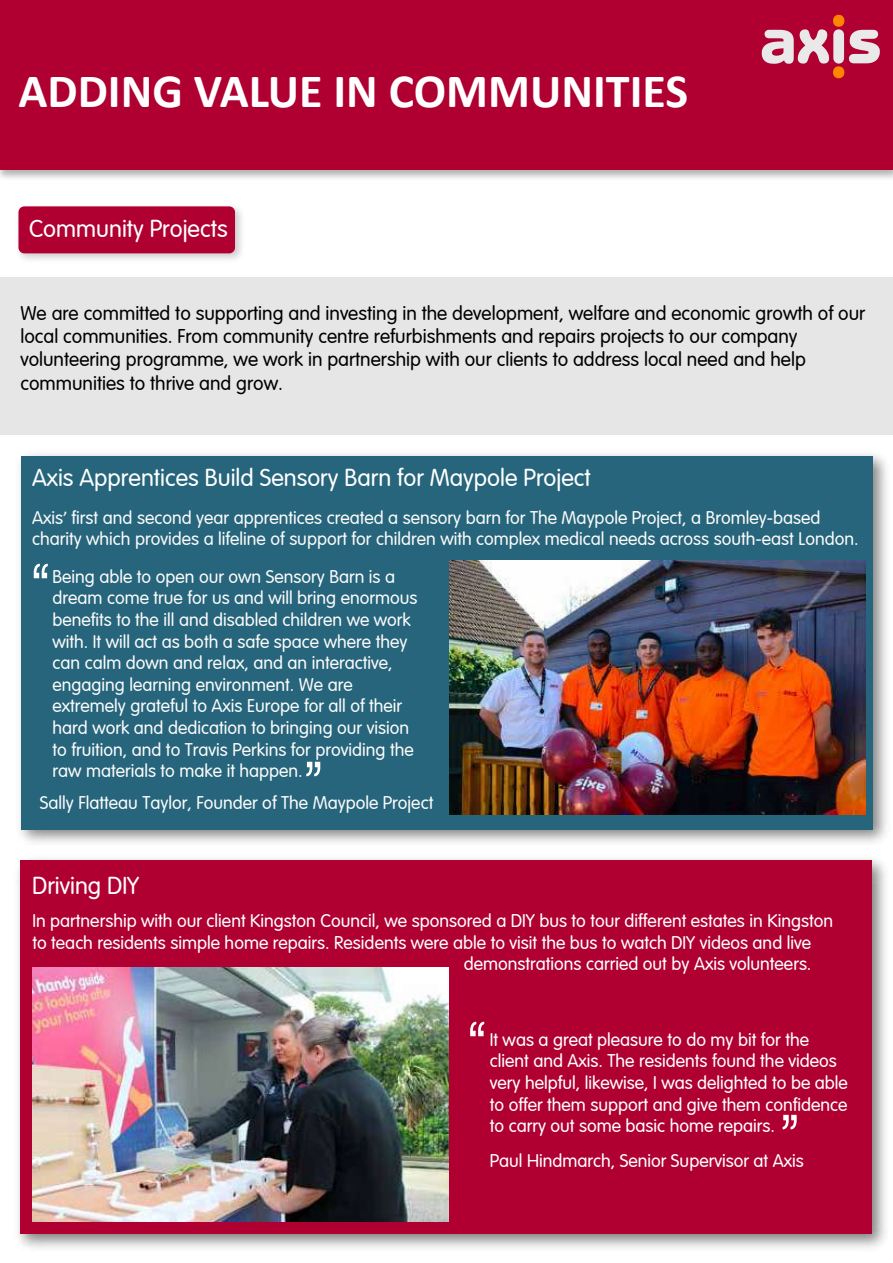
<style>
.page{position:relative;width:893px;height:1263px;background:#fff}
.page>*{position:absolute;margin:0;border:0;box-sizing:border-box;transform-origin:0 0}
.t1{font:700 48px "Calibri";color:#fff}
.t2{font:300 24px "VAG Rounded";color:#fff}
.t3{font:300 19.5px/23.4px "VAG Rounded";color:#000}
.t4{font:300 18px/21.6px "VAG Rounded";color:#fafafa}
.t5{font:300 18px/21.6px "VAG Rounded";color:#fff}
.s1{font-family:"Calibri";font-weight:400}
</style>
<div class="page">
<img style="left:18px;top:207px;width:224px;height:53px">
<div style="left:18px;top:206px;width:217px;height:47px;background:#b00032;border-radius:6px"></div>
<div style="left:0;top:278px;width:892px;height:157px;background:#e6e6e6"></div>
<div style="left:0;top:0;width:893px;height:170px;background:#b00032"></div>
<svg style="left:762px;top:15px;width:118px;height:63px"></svg>
<img style="left:17px;top:858px;width:869px;height:390px">
<div style="left:20px;top:860px;width:851px;height:373px;background:#b00032"></div>
<svg style="left:470px;top:1021px;width:14px;height:15px"></svg>
<svg style="left:782px;top:1115px;width:15px;height:14px"></svg>
<img style="left:20px;top:454px;width:867px;height:389px">
<div style="left:21px;top:456px;width:852px;height:373px;background:#26657b"></div>
<img style="left:450px;top:560px;width:416px;height:254px">
<svg style="left:33px;top:563px;width:15px;height:15px"></svg>
<svg style="left:306px;top:762px;width:15px;height:14px"></svg>
<img style="left:33px;top:968px;width:416px;height:254px">
<h1 class="t1" style="left:18px;top:61px;width:671px">ADDING VALUE IN COMMUNITIES</h1>
<h2 class="t2" style="left:29px;top:215px;width:200px">Community Projects</h2>
<p class="t3" style="left:20px;top:302px;width:846px">We are committed to supporting and investing in the development, welfare and economic growth of our local communities. From community centre refurbishments and repairs projects to our company volunteering programme, we work in partnership with our clients to address local need and help communities to thrive and grow.</p>
<h2 class="t2" style="left:32px;top:464px;width:560px">Axis Apprentices Build Sensory Barn for Maypole Project</h2>
<p class="t4" style="left:32px;top:507px;width:828px">Axis<span class="s1">’</span> first and second year apprentices created a sensory barn for The Maypole Project, a Bromley-based charity which provides a lifeline of support for children with complex medical needs across south-east London.</p>
<p class="t4" style="left:52px;top:566px;width:367px">Being able to open our own Sensory Barn is a dream come true for us and will bring enormous benefits to the ill and disabled children we work with. It will act as both a safe space where they can calm down and relax, and an interactive, engaging learning environment. We are extremely grateful to Axis Europe for all of their hard work and dedication to bringing our vision to fruition, and to Travis Perkins for providing the raw materials to make it happen.</p>
<p class="t4" style="left:40px;top:792px;width:395px">Sally Flatteau Taylor, Founder of The Maypole Project</p>
<h2 class="t2" style="left:32px;top:872px;width:108px">Driving DIY</h2>
<p class="t5" style="left:32px;top:910px;width:802px">In partnership with our client Kingston Council, we sponsored a DIY bus to tour different estates in Kingston</p>
<p class="t5" style="left:32px;top:932px;width:780px">to teach residents simple home repairs. Residents were able to visit the bus to watch DIY videos and live</p>
<p class="t5" style="left:464px;top:954px;width:349px">demonstrations carried out by Axis volunteers.</p>
<p class="t5" style="left:490px;top:1029px;width:360px">It was a great pleasure to do my bit for the client and Axis. The residents found the videos very helpful, likewise, I was delighted to be able to offer them support and give them confidence to carry out some basic home repairs.</p>
<p class="t5" style="left:490px;top:1151px;width:315px">Paul Hindmarch, Senior Supervisor at Axis</p>
</div>
